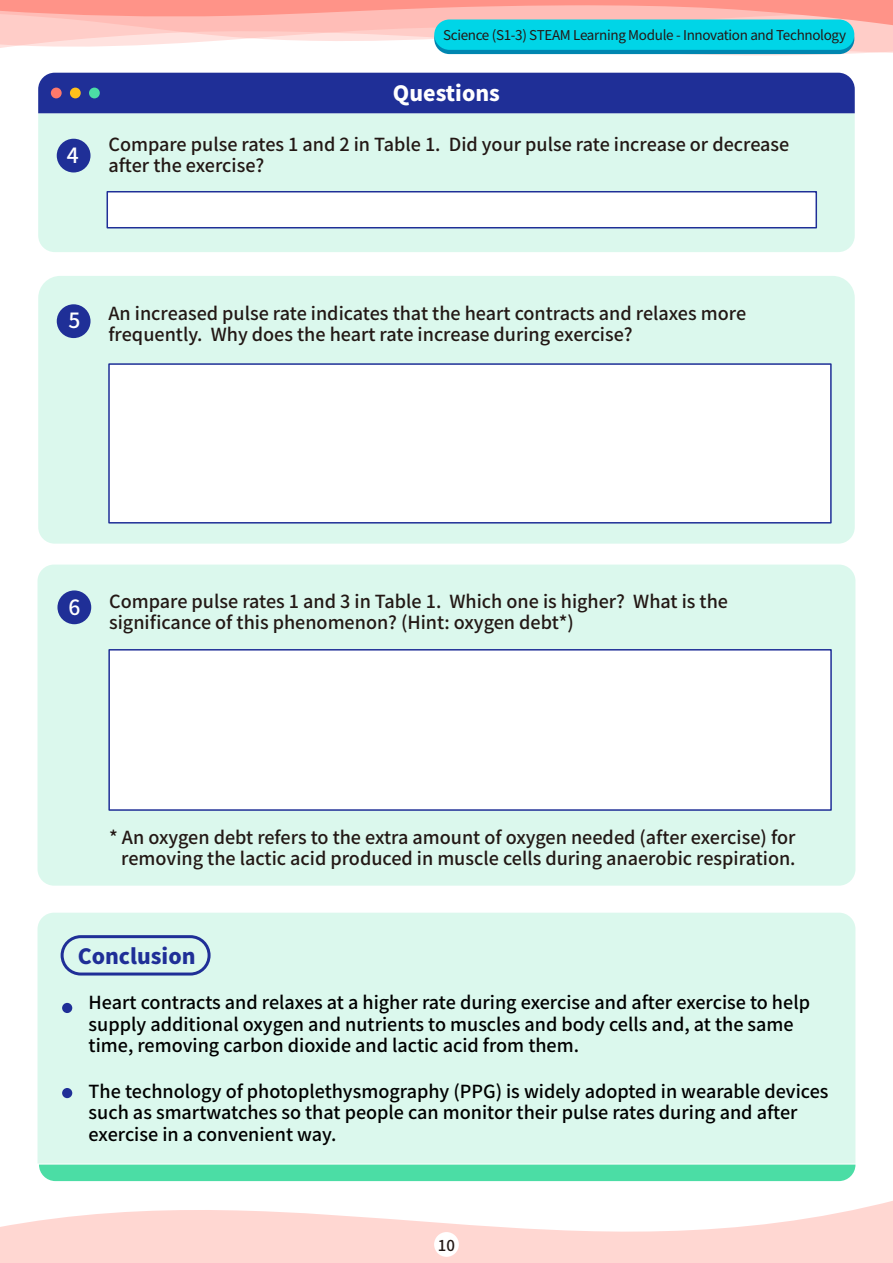
<style>
.page{position:relative;width:893px;height:1263px;background:#fff}
.page>*{position:absolute;margin:0;border:0;box-sizing:border-box;transform-origin:0 0}
.t1{font:900 21px "Noto Sans CJ Ktc";color:#1f2f97}
.t2{font:900 21px "Noto Sans CJ Ktc";color:#fff}
.t3{font:500 21px "Noto Sans CJ Ktc";color:#fff}
.t4{font:500 18px/21px "Noto Sans CJ Ktc";color:#231815}
.t5{font:500 18px/21.6px "Noto Sans CJ Ktc";color:#000}
.t6{font:500 15px "Noto Sans CJ Ktc";color:#231815}
.t7{font:13.5px "Noto Sans CJ Ktc";letter-spacing:-.025em;color:#251714}
</style>
<div class="page">
<svg style="left:444px;top:53px;width:414px;height:2px"></svg>
<svg style="left:0;top:41px;width:893px;height:12px"></svg>
<svg style="left:0;top:0;width:893px;height:41px;background:#feb2ab"></svg>
<svg style="left:0;top:1201px;width:893px;height:62px;fill:#ffd7d2"></svg>
<div style="left:434px;top:1232px;width:25px;height:25px;background:#fff;border-radius:50%"></div>
<div style="left:38px;top:564px;width:817px;height:322px;background:#dbf8ed;border-radius:16px"></div>
<div style="left:108px;top:649px;width:724px;height:162px;background:#fff;border:2px solid #1f2f97"></div>
<div style="left:57px;top:590px;width:34px;height:34px;background:#1f2f97;border-radius:50%"></div>
<div style="left:38px;top:276px;width:817px;height:268px;background:#dbf8ed"></div>
<div style="left:57px;top:304px;width:34px;height:34px;background:#1f2f97;border-radius:50%"></div>
<div style="left:108px;top:363px;width:724px;height:160px;background:#fff;border:2px solid #1f2f97"></div>
<div style="left:38px;top:913px;width:817px;height:250px;background:#dbf8ed"></div>
<div style="left:39px;top:1164px;width:816px;height:17px;background:#4bdda5"></div>
<div style="left:61px;top:935px;width:150px;height:40px;border:3px solid #1f2f97;border-radius:19px"></div>
<div style="left:62px;top:1003px;width:10px;height:10px;background:#1f2f97;border-radius:50%"></div>
<div style="left:62px;top:1088px;width:10px;height:10px;background:#1f2f97;border-radius:50%"></div>
<div style="left:38px;top:113px;width:817px;height:139px;background:#dbf8ed"></div>
<div style="left:38px;top:73px;width:817px;height:40px;background:#1f2f97"></div>
<div style="left:57px;top:139px;width:34px;height:33px;background:#1f2f97;border-radius:50%"></div>
<div style="left:51px;top:88px;width:11px;height:10px;background:#ff796b;border-radius:50%"></div>
<div style="left:70px;top:88px;width:11px;height:10px;background:#ffc11a;border-radius:50%"></div>
<div style="left:89px;top:88px;width:11px;height:10px;background:#4bdda5;border-radius:50%"></div>
<div style="left:107px;top:191px;width:710px;height:37px;background:#fff;border:2px solid #1f2f97"></div>
<div style="left:434px;top:24px;width:420px;height:30px;background:#0086b0;border-radius:15px"></div>
<div style="left:434px;top:19px;width:420px;height:31px;background:#00d5e7;border-radius:15px"></div>
<p class="t7" style="left:443px;top:28px;width:405px">Science (S1-3) STEAM Learning Module - Innovation and Technology</p>
<p class="t3" style="left:67px;top:143px;width:13px">4</p>
<p class="t2" style="left:393px;top:82px;width:108px">Questions</p>
<p class="t4" style="left:108px;top:134px;width:682px">Compare pulse rates 1 and 2 in Table 1. Did your pulse rate increase or decrease after the exercise?</p>
<p class="t3" style="left:68px;top:309px;width:13px">5</p>
<p class="t4" style="left:108px;top:303px;width:639px">An increased pulse rate indicates that the heart contracts and relaxes more frequently. Why does the heart rate increase during exercise?</p>
<p class="t3" style="left:68px;top:596px;width:13px">6</p>
<p class="t4" style="left:109px;top:591px;width:620px">Compare pulse rates 1 and 3 in Table 1. Which one is higher? What is the significance of this phenomenon? (Hint: oxygen debt*)</p>
<p class="t4" style="left:109px;top:827px;width:688px;text-align:right">* An oxygen debt refers to the extra amount of oxygen needed (after exercise) for removing the lactic acid produced in muscle cells during anaerobic respiration.</p>
<p class="t1" style="left:78px;top:944px;width:119px">Conclusion</p>
<p class="t5" style="left:89px;top:992px;width:723px">Heart contracts and relaxes at a higher rate during exercise and after exercise to help supply additional oxygen and nutrients to muscles and body cells and, at the same time, removing carbon dioxide and lactic acid from them.</p>
<p class="t5" style="left:89px;top:1080px;width:741px">The technology of photoplethysmography (PPG) is widely adopted in wearable devices such as smartwatches so that people can monitor their pulse rates during and after exercise in a convenient way.</p>
<p class="t6" style="left:438px;top:1237px;width:19px">10</p>
</div>
